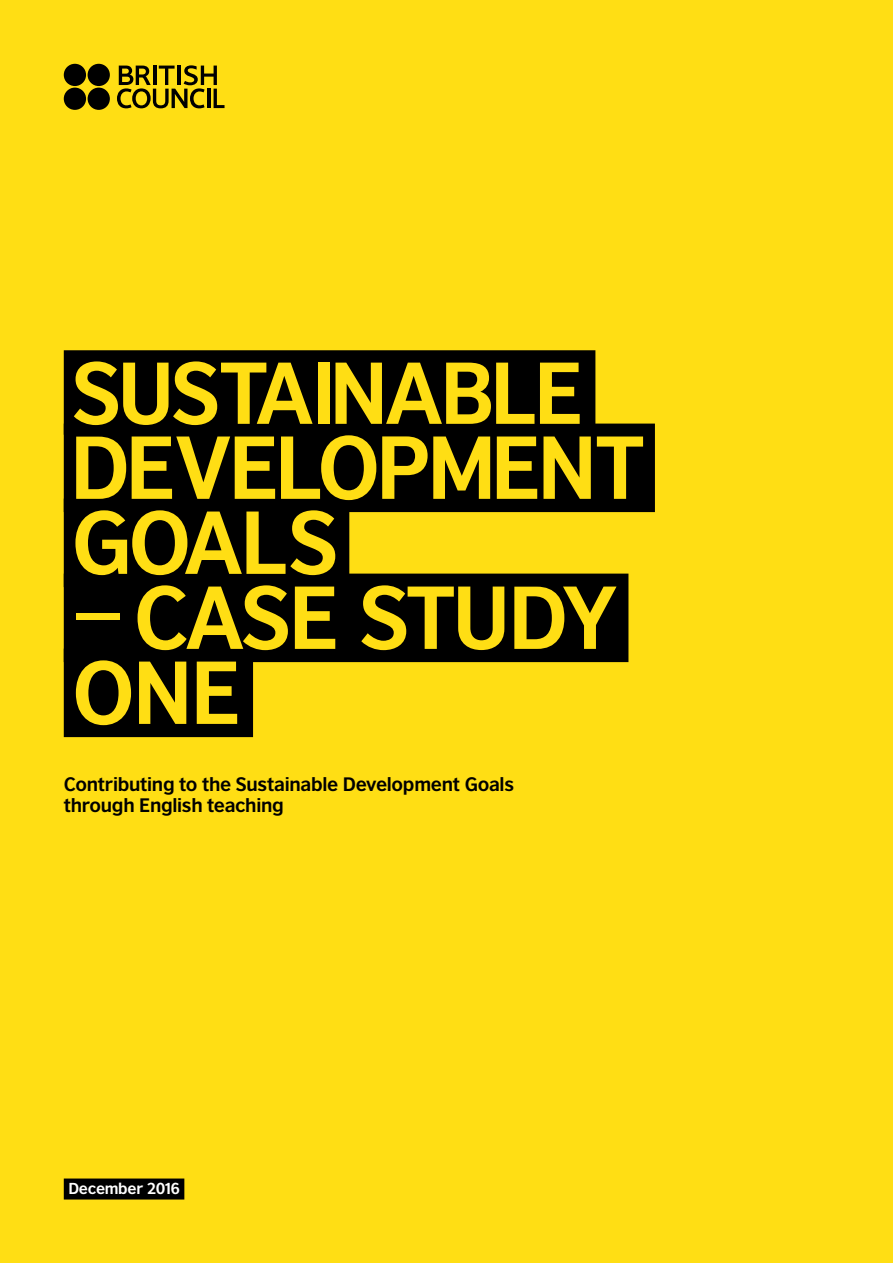
<style>
.page{position:relative;width:893px;height:1263px;background:#ffde14}
.page>*{position:absolute;margin:0;border:0;box-sizing:border-box;transform-origin:0 0}
.t1{font:700 84px/75px "British Council Sans";letter-spacing:-.055em;color:#ffde14}
.t2{font:700 84px/75px "British Council Sans";letter-spacing:-.03em;color:#ffde14}
.t3{font:700 82.5px "British Council Sans";letter-spacing:-.035em;color:#ffde14}
.t4{font:700 18.3px/20.5px "British Council Sans";letter-spacing:-.015em;color:#000}
.t5{font:700 15px "British Council Sans";letter-spacing:-.02em;color:#fff}
</style>
<div class="page">
<svg style="left:117px;top:65px;width:108px;height:43px"></svg>
<div style="left:64px;top:88px;width:22px;height:22px;background:#000;border-radius:50%"></div>
<div style="left:88px;top:88px;width:22px;height:22px;background:#000;border-radius:50%"></div>
<div style="left:64px;top:64px;width:22px;height:22px;background:#000;border-radius:50%"></div>
<div style="left:88px;top:64px;width:22px;height:22px;background:#000;border-radius:50%"></div>
<div style="left:64px;top:1178px;width:120px;height:21px;background:#000"></div>
<div style="left:64px;top:350px;width:531px;height:85px;background:#000"></div>
<div style="left:64px;top:424px;width:591px;height:88px;background:#000"></div>
<div style="left:64px;top:499px;width:285px;height:88px;background:#000"></div>
<div style="left:64px;top:574px;width:564px;height:88px;background:#000"></div>
<div style="left:64px;top:649px;width:189px;height:88px;background:#000"></div>
<h2 class="t3" style="left:72px;top:340px;width:514px">SUSTAINABLE</h2>
<h1 class="t1" style="left:70px;top:428px;width:576px">DEVELOPMENT<br>GOALS</h1>
<h1 class="t2" style="left:72px;top:578px;width:547px">– CASE STUDY<br>ONE</h1>
<p class="t4" style="left:64px;top:774px;width:452px">Contributing to the Sustainable Development Goals through English teaching</p>
<p class="t5" style="left:68px;top:1179px;width:113px">December 2016</p>
</div>
